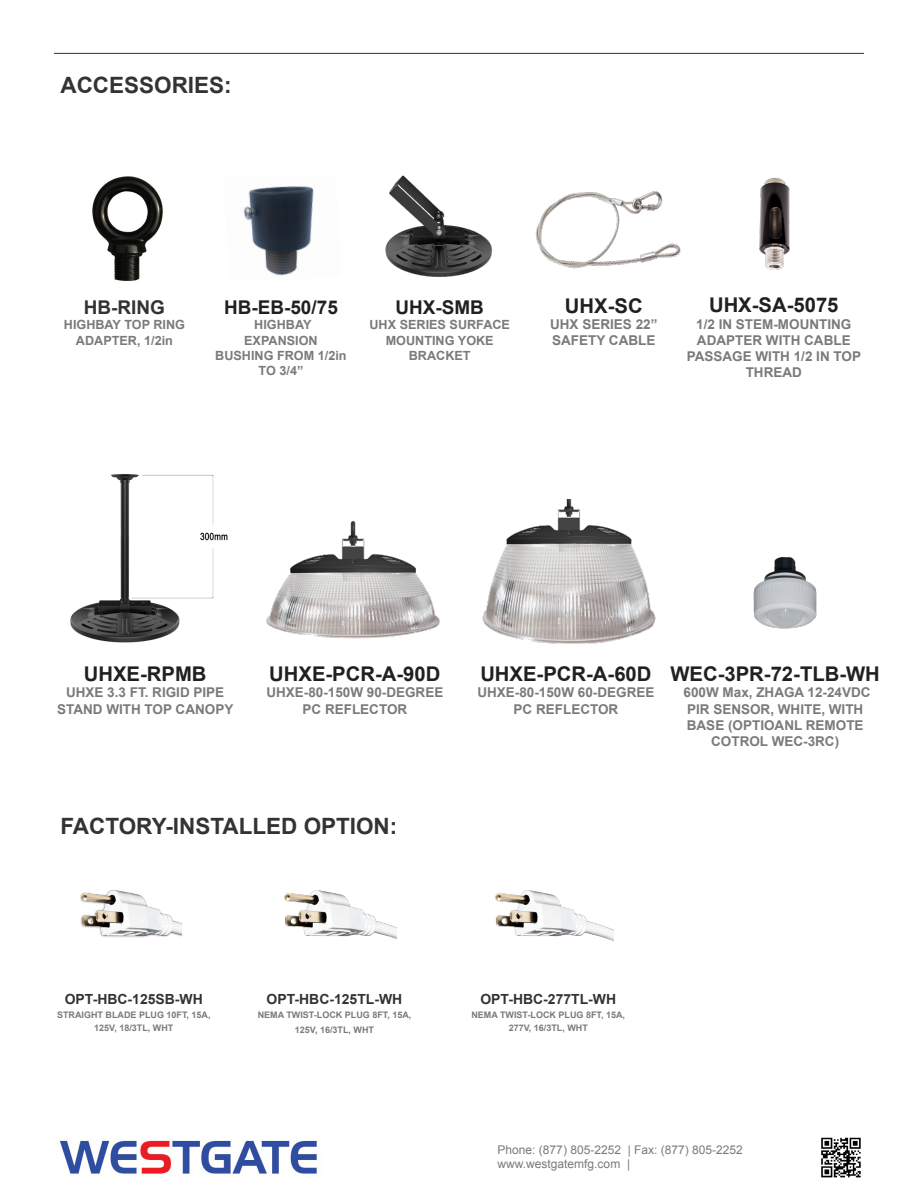
<style>
.page{position:relative;width:918px;height:1188px;background:#fff}
.page>*{position:absolute;margin:0;border:0;box-sizing:border-box;transform-origin:0 0}
.t1{font:700 22.5px "Arial";color:#333}
.t2{font:700 20.25px "Arial";color:#231f20}
.t3{font:700 18.9px "Arial";color:#231f20}
.t4{font:700 18.9px "Arial";color:#323332}
.t5{font:700 13.95px "Arial";color:#323332}
.t6{font:700 13.5px/16.2px "Arial";color:#787a7d;text-align:center}
.t7{font:700 12.6px/15.1px "Arial";color:#787a7d;text-align:center}
.t8{font:12px "Arial";color:#787a7d}
.t9{font:700 9px/13.5px "Arial";color:#787a7d;text-align:center}
.s1{font-style:inherit}
</style>
<div class="page">
<hr style="left:54px;top:53px;width:810px;height:1px;background:#0d6736">
<img style="left:92px;top:176px;width:71px;height:105px">
<img style="left:385px;top:175px;width:108px;height:102px">
<img style="left:243px;top:186px;width:71px;height:90px">
<img style="left:59px;top:1140px;width:258px;height:34px">
<img style="left:821px;top:1137px;width:40px;height:41px">
<img style="left:759px;top:177px;width:31px;height:93px">
<img style="left:535px;top:191px;width:146px;height:78px">
<img style="left:284px;top:890px;width:112px;height:49px">
<img style="left:495px;top:890px;width:118px;height:51px">
<img style="left:80px;top:889px;width:102px;height:49px">
<img style="left:266px;top:521px;width:174px;height:118px">
<img style="left:482px;top:500px;width:174px;height:143px">
<img style="left:753px;top:557px;width:64px;height:72px">
<img style="left:70px;top:474px;width:158px;height:169px">
<p class="t1" style="left:60px;top:71px;width:173px">ACCESSORIES:</p>
<p class="t4" style="left:84px;top:295px;width:83px">HB-RING</p>
<p class="t7" style="left:64px;top:318px;width:123px">HIGHBAY TOP RING<br>ADAPTER, 1/2in</p>
<p class="t3" style="left:224px;top:295px;width:115px">HB-EB-50/75</p>
<p class="t7" style="left:215px;top:318px;width:133px">HIGHBAY<br>EXPANSION<br>BUSHING FROM 1/2in<br>TO 3/4”</p>
<p class="t3" style="left:396px;top:295px;width:90px">UHX-SMB</p>
<p class="t7" style="left:369px;top:318px;width:142px">UHX SERIES SURFACE<br>MOUNTING YOKE<br>BRACKET</p>
<p class="t2" style="left:565px;top:292px;width:79px">UHX-SC</p>
<p class="t6" style="left:550px;top:317px;width:109px;text-align:left">UHX SERIES 22”<br>SAFETY CABLE</p>
<p class="t2" style="left:709px;top:292px;width:131px">UHX-SA-5075</p>
<p class="t6" style="left:687px;top:316px;width:176px">1/2 IN STEM-MOUNTING<br>ADAPTER WITH CABLE<br>PASSAGE WITH 1/2 IN TOP<br>THREAD</p>
<p class="t2" style="left:84px;top:661px;width:124px">UHXE-RPMB</p>
<p class="t6" style="left:57px;top:685px;width:178px">UHXE 3.3 FT. RIGID PIPE<br>STAND WITH TOP CANOPY</p>
<p class="t2" style="left:269px;top:661px;width:173px">UHXE-PCR-<span class="s1">A</span>-90D</p>
<p class="t6" style="left:266px;top:685px;width:179px">UHXE-80-150W 90-DEGREE<br>PC REFLECTOR</p>
<p class="t1" style="left:60px;top:811px;width:338px">FACTORY-INSTALLED OPTION:</p>
<p class="t2" style="left:480px;top:661px;width:173px">UHXE-PCR-<span class="s1">A</span>-60D</p>
<p class="t6" style="left:477px;top:685px;width:179px">UHXE-80-150W 60-DEGREE<br>PC REFLECTOR</p>
<p class="t2" style="left:670px;top:661px;width:211px">WEC-3PR-72-TLB-WH</p>
<p class="t6" style="left:684px;top:685px;width:189px">600W Max, ZHAGA 12-24VDC<br>PIR SENSOR, WHITE, WITH<br>BASE (OPTIOANL REMOTE<br>COTROL WEC-3RC)</p>
<p class="t5" style="left:65px;top:990px;width:140px">OPT-HBC-125SB-WH</p>
<p class="t9" style="left:57px;top:1008px;width:155px">STRAIGHT BLADE PLUG 10FT, 15A,<br>125V, 18/3TL, WHT</p>
<p class="t5" style="left:267px;top:990px;width:137px">OPT-HBC-125TL-WH</p>
<p class="t9" style="left:258px;top:1007px;width:155px;line-height:15px">NEMA TWIST-LOCK PLUG 8FT, 15A,<br>125V, 16/3TL, WHT</p>
<p class="t5" style="left:480px;top:990px;width:137px">OPT-HBC-277TL-WH</p>
<p class="t9" style="left:471px;top:1008px;width:155px">NEMA TWIST-LOCK PLUG 8FT, 15A,<br>277V, 16/3TL, WHT</p>
<p class="t8" style="left:498px;top:1142px;width:247px">Phone: (877) 805-2252 | Fax: (877) 805-2252</p>
<p class="t8" style="left:498px;top:1156px;width:134px">www.westgatemfg.com |</p>
</div>
